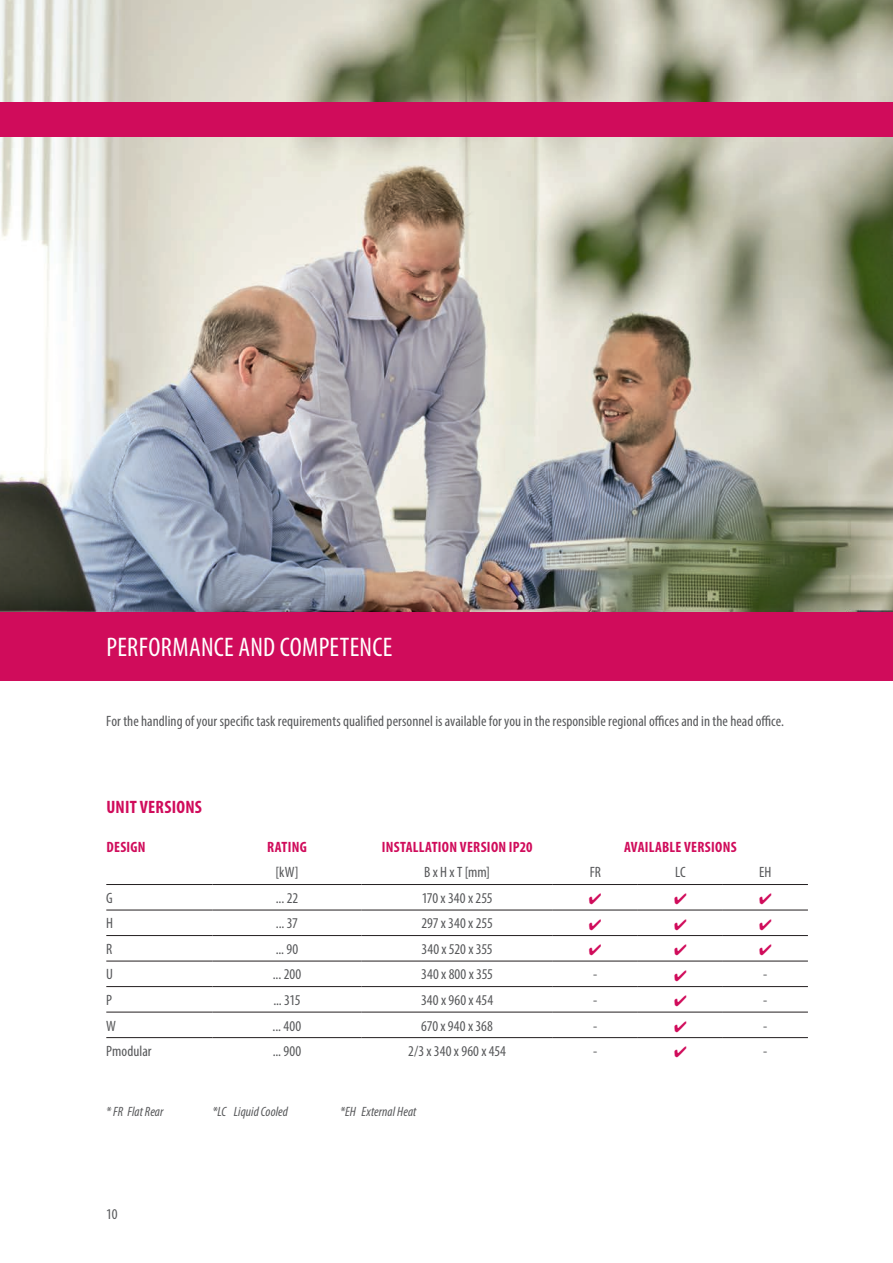
<style>
.page{position:relative;width:893px;height:1263px;background:#fff}
.page>*{position:absolute;margin:0;border:0;box-sizing:border-box;transform-origin:0 0}
.t1{font:condensed 27px "Myriad Pro";letter-spacing:.01em;color:#fff}
.t2{font:700 condensed 18px "Myriad Pro";letter-spacing:.01em;color:#d00c5b}
.t3{font:condensed 15px "Myriad Pro";letter-spacing:.005em;color:#57585a}
.t4{font:700 condensed 15px "Myriad Pro";letter-spacing:.02em;color:#d00c5b}
.t5{font:italic condensed 13.5px "Myriad Pro";letter-spacing:.005em;color:#57585a}
</style>
<div class="page">
<img style="left:0;top:0;width:893px;height:612px">
<div style="left:0;top:612px;width:893px;height:68px;background:#d00c5b"></div>
<div style="left:0;top:102px;width:893px;height:34px;background:#d00c5b"></div>
<hr style="left:106px;top:910px;width:107px;height:1px;background:#231f20">
<hr style="left:213px;top:910px;width:148px;height:1px;background:#231f20">
<hr style="left:361px;top:910px;width:192px;height:1px;background:#231f20">
<hr style="left:553px;top:910px;width:85px;height:1px;background:#231f20">
<hr style="left:638px;top:910px;width:85px;height:1px;background:#231f20">
<hr style="left:723px;top:910px;width:85px;height:1px;background:#231f20">
<hr style="left:106px;top:935px;width:107px;height:1px;background:#231f20">
<hr style="left:213px;top:935px;width:148px;height:1px;background:#231f20">
<hr style="left:361px;top:935px;width:192px;height:1px;background:#231f20">
<hr style="left:553px;top:935px;width:85px;height:1px;background:#231f20">
<hr style="left:638px;top:935px;width:85px;height:1px;background:#231f20">
<hr style="left:723px;top:935px;width:85px;height:1px;background:#231f20">
<hr style="left:106px;top:961px;width:107px;height:1px;background:#231f20">
<hr style="left:213px;top:961px;width:148px;height:1px;background:#231f20">
<hr style="left:361px;top:961px;width:192px;height:1px;background:#231f20">
<hr style="left:553px;top:961px;width:85px;height:1px;background:#231f20">
<hr style="left:638px;top:961px;width:85px;height:1px;background:#231f20">
<hr style="left:723px;top:961px;width:85px;height:1px;background:#231f20">
<hr style="left:106px;top:986px;width:107px;height:1px;background:#231f20">
<hr style="left:213px;top:986px;width:148px;height:1px;background:#231f20">
<hr style="left:361px;top:986px;width:192px;height:1px;background:#231f20">
<hr style="left:553px;top:986px;width:85px;height:1px;background:#231f20">
<hr style="left:638px;top:986px;width:85px;height:1px;background:#231f20">
<hr style="left:723px;top:986px;width:85px;height:1px;background:#231f20">
<hr style="left:106px;top:1012px;width:107px;height:1px;background:#231f20">
<hr style="left:213px;top:1012px;width:148px;height:1px;background:#231f20">
<hr style="left:361px;top:1012px;width:192px;height:1px;background:#231f20">
<hr style="left:553px;top:1012px;width:85px;height:1px;background:#231f20">
<hr style="left:638px;top:1012px;width:85px;height:1px;background:#231f20">
<hr style="left:723px;top:1012px;width:85px;height:1px;background:#231f20">
<hr style="left:106px;top:1037px;width:107px;height:1px;background:#231f20">
<hr style="left:213px;top:1037px;width:148px;height:1px;background:#231f20">
<hr style="left:361px;top:1037px;width:192px;height:1px;background:#231f20">
<hr style="left:553px;top:1037px;width:85px;height:1px;background:#231f20">
<hr style="left:638px;top:1037px;width:85px;height:1px;background:#231f20">
<hr style="left:723px;top:1037px;width:85px;height:1px;background:#231f20">
<hr style="left:106px;top:884px;width:107px;height:1px;background:#231f20">
<hr style="left:213px;top:884px;width:148px;height:1px;background:#231f20">
<hr style="left:361px;top:884px;width:192px;height:1px;background:#231f20">
<hr style="left:553px;top:884px;width:85px;height:1px;background:#231f20">
<hr style="left:638px;top:884px;width:85px;height:1px;background:#231f20">
<hr style="left:723px;top:884px;width:85px;height:1px;background:#231f20">
<h1 class="t1" style="left:107px;top:631px;width:287px">PERFORMANCE AND COMPETENCE</h1>
<p class="t3" style="left:106px;top:712px;width:679px">For the handling of your specific task requirements qualified personnel is available for you in the responsible regional offices and in the head office.</p>
<p class="t2" style="left:106px;top:796px;width:97px">UNIT VERSIONS</p>
<p class="t4" style="left:106px;top:837px;width:41px">DESIGN</p>
<p class="t4" style="left:267px;top:837px;width:41px">RATING</p>
<p class="t4" style="left:382px;top:837px;width:152px">INSTALLATION VERSION IP20</p>
<p class="t4" style="left:624px;top:837px;width:114px">AVAILABLE VERSIONS</p>
<p class="t3" style="left:276px;top:863px;width:24px">[kW]</p>
<p class="t3" style="left:424px;top:863px;width:67px">B x H x T [mm]</p>
<p class="t3" style="left:590px;top:863px;width:13px">FR</p>
<p class="t3" style="left:675px;top:863px;width:12px">LC</p>
<p class="t3" style="left:759px;top:863px;width:14px">EH</p>
<p class="t3" style="left:106px;top:889px;width:8px">G</p>
<p class="t3" style="left:276px;top:889px;width:24px">... 22</p>
<p class="t3" style="left:422px;top:889px;width:72px">170 x 340 x 255</p>
<p class="t3" style="left:106px;top:914px;width:8px">H</p>
<p class="t3" style="left:276px;top:914px;width:24px">... 37</p>
<p class="t3" style="left:421px;top:914px;width:73px">297 x 340 x 255</p>
<p class="t3" style="left:106px;top:940px;width:8px">R</p>
<p class="t3" style="left:276px;top:940px;width:24px">... 90</p>
<p class="t3" style="left:421px;top:940px;width:73px">340 x 520 x 355</p>
<p class="t3" style="left:106px;top:965px;width:8px">U</p>
<p class="t3" style="left:273px;top:965px;width:30px">... 200</p>
<p class="t3" style="left:421px;top:965px;width:73px">340 x 800 x 355</p>
<p class="t3" style="left:593px;top:965px;width:6px">-</p>
<p class="t3" style="left:763px;top:965px;width:6px">-</p>
<p class="t3" style="left:106px;top:991px;width:7px">P</p>
<p class="t3" style="left:273px;top:991px;width:29px">... 315</p>
<p class="t3" style="left:421px;top:991px;width:74px">340 x 960 x 454</p>
<p class="t3" style="left:593px;top:991px;width:6px">-</p>
<p class="t3" style="left:763px;top:991px;width:6px">-</p>
<p class="t3" style="left:106px;top:1016px;width:11px">W</p>
<p class="t3" style="left:273px;top:1016px;width:30px">... 400</p>
<p class="t3" style="left:421px;top:1016px;width:73px">670 x 940 x 368</p>
<p class="t3" style="left:593px;top:1016px;width:6px">-</p>
<p class="t3" style="left:763px;top:1016px;width:6px">-</p>
<p class="t3" style="left:106px;top:1042px;width:47px">Pmodular</p>
<p class="t3" style="left:273px;top:1042px;width:30px">... 900</p>
<p class="t3" style="left:408px;top:1042px;width:99px">2/3 x 340 x 960 x 454</p>
<p class="t3" style="left:593px;top:1042px;width:6px">-</p>
<p class="t3" style="left:763px;top:1042px;width:6px">-</p>
<p class="t5" style="left:106px;top:1103px;width:59px">* FR Flat Rear</p>
<p class="t5" style="left:213px;top:1103px;width:77px">*LC Liquid Cooled</p>
<p class="t5" style="left:340px;top:1103px;width:78px">*EH External Heat</p>
<p class="t3" style="left:106px;top:1205px;width:13px">10</p>
</div>
